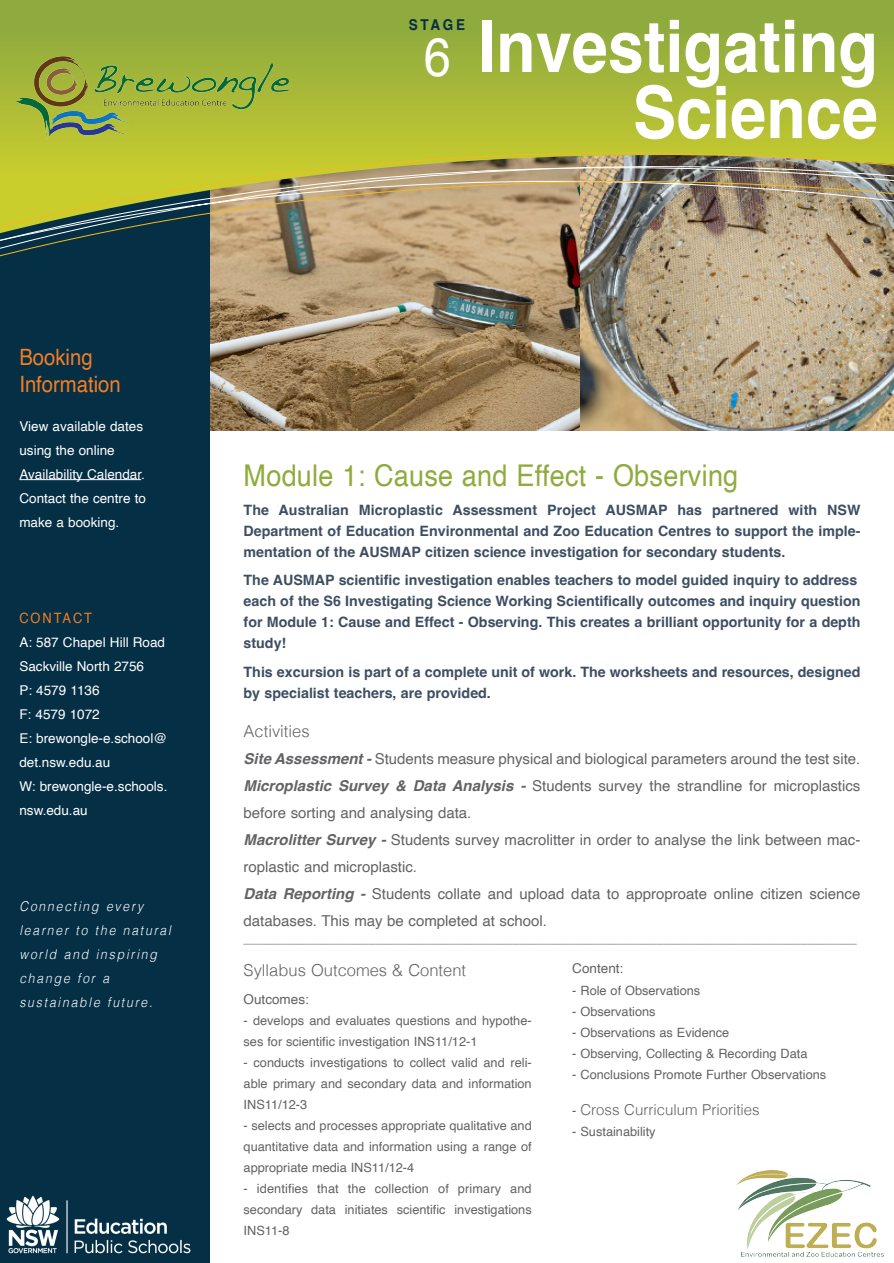
<style>
.page{position:relative;width:894px;height:1263px;background:#fff}
.page>*{position:absolute;margin:0;border:0;box-sizing:border-box;transform-origin:0 0}
.t1{font:700 72px "Helvetica";color:#fff;scale:.9 1}
.t2{font:54px "Helvetica";color:#fff;scale:.9 1}
.t3{font:30px "Helvetica";letter-spacing:.01em;color:#8fab3d;scale:.9 1}
.t4{font:22.5px/27.2px "Helvetica";color:#f47d25;scale:.9 1}
.t5{font:300 16.5px "Helvetica";color:#636366}
.t6{font:15px/27px "Helvetica";color:#636366}
.t7{font:300 15px "Helvetica";color:#636366}
.t8{font:700 15px "Helvetica";letter-spacing:.2em;color:#052f45;scale:.9 1}
.t9{font:700 14.25px/21px "Helvetica";color:#3e4e62;text-align:justify}
.t10{font:14.25px "Helvetica";letter-spacing:.15em;color:#f47d25;scale:.9 1}
.t11{font:13.5px/24px "Helvetica";color:#fff}
.t12{font:italic 300 13.5px/24px "Helvetica";letter-spacing:.15em;color:#fff;scale:.9 1}
.t13{font:13.5px "Helvetica";color:#636366}
.t14{font:12.75px/21px "Helvetica";color:#636366;text-align:justify}
.t15{font:11.25px "Helvetica";color:#636366}
.s1{font-weight:700;font-style:italic}
.s2{font-weight:400;font-size:12.75px}
</style>
<div class="page">
<img style="left:578px;top:278px;width:315px;height:152px">
<img style="left:209px;top:278px;width:369px;height:152px">
<div style="left:0;top:49px;width:209px;height:1214px;background:#052f45"></div>
<svg style="left:0;top:0;width:893px;height:122px;background:#9bb13a"></svg>
<img style="left:0;top:122px;width:893px;height:156px">
<hr style="left:19px;top:479px;width:122px;height:1px;background:#fff">
<img style="left:16px;top:27px;width:343px;height:112px">
<img style="left:7px;top:1195px;width:184px;height:58px">
<img style="left:736px;top:1170px;width:148px;height:87px">
<p class="t8" style="left:408px;top:15px;width:64px">STAGE</p>
<p class="t2" style="left:423px;top:16px;width:32px">6</p>
<p class="t1" style="left:478px;top:3px;width:446px">Investigating</p>
<p class="t1" style="left:632px;top:69px;width:274px">Science</p>
<p class="t4" style="left:19px;top:344px;width:114px">Booking<br>Information</p>
<p class="t11" style="left:19px;top:414px;width:128px">View available dates using the online<br>Availability Calendar.<br>Contact the centre to make a booking.</p>
<p class="t10" style="left:19px;top:606px;width:82px">CONTACT</p>
<p class="t11" style="left:19px;top:630px;width:147px">A: 587 Chapel Hill Road</p>
<p class="t11" style="left:19px;top:654px;width:126px">Sackville North 2756</p>
<p class="t11" style="left:19px;top:678px;width:82px">P: 4579 1136</p>
<p class="t11" style="left:19px;top:702px;width:82px">F: 4579 1072</p>
<p class="t11" style="left:19px;top:726px;width:149px">E: brewongle-e.school@ det.nsw.edu.au</p>
<p class="t11" style="left:19px;top:774px;width:149px">W: brewongle-e.schools. nsw.edu.au</p>
<p class="t12" style="left:19px;top:893px;width:170px">Connecting every learner to the natural world and inspiring change for a</p>
<p class="t12" style="left:19px;top:989px;width:149px">sustainable future.</p>
<p class="t3" style="left:243px;top:452px;width:551px">Module 1: Cause and Effect - Observing</p>
<p class="t9" style="left:243px;top:501px;width:618px">The Australian Microplastic Assessment Project AUSMAP has partnered with NSW Department of Education Environmental and Zoo Education Centres to support the imple&shy;mentation of the AUSMAP citizen science investigation for secondary students.</p>
<p class="t9" style="left:243px;top:571px;width:615px">The AUSMAP scientific investigation enables teachers to model guided inquiry to address</p>
<p class="t9" style="left:243px;top:592px;width:618px">each of the S6 Investigating Science Working Scientifically outcomes and inquiry question for Module 1: Cause and Effect - Observing. This creates a brilliant opportunity for a depth study!</p>
<p class="t9" style="left:243px;top:663px;width:618px">This excursion is part of a complete unit of work. The worksheets and resources, designed by specialist teachers, are provided.</p>
<p class="t5" style="left:243px;top:717px;width:68px">Activities</p>
<p class="t6" style="left:243px;top:745px;width:618px"><span class="s1">Site Assessment -</span> Students measure physical and biological parameters around the test site.</p>
<p class="t6" style="left:243px;top:772px;width:618px"><span class="s1">Microplastic Survey &amp; Data Analysis -</span> Students survey the strandline for microplastics before sorting and analysing data.</p>
<p class="t6" style="left:243px;top:826px;width:618px"><span class="s1">Macrolitter Survey -</span> Students survey macrolitter in order to analyse the link between mac&shy;roplastic and microplastic.</p>
<p class="t6" style="left:243px;top:880px;width:618px"><span class="s1">Data Reporting -</span> Students collate and upload data to approproate online citizen science databases. This may be completed at school.</p>
<p class="t15" style="left:243px;top:930px;width:614px">__________________________________________________________________________________________________</p>
<p class="t5" style="left:243px;top:955px;width:224px">Syllabus Outcomes &amp; Content</p>
<p class="t13" style="left:243px;top:989px;width:67px">Outcomes:</p>
<p class="t14" style="left:243px;top:1010px;width:289px">- develops and evaluates questions and hypothe&shy;ses for scientific investigation INS11/12-1</p>
<p class="t14" style="left:243px;top:1052px;width:289px">- conducts investigations to collect valid and reli&shy;able primary and secondary data and information INS11/12-3</p>
<p class="t14" style="left:243px;top:1115px;width:289px">- selects and processes appropriate qualitative and quantitative data and information using a range of appropriate media INS11/12-4</p>
<p class="t14" style="left:243px;top:1178px;width:289px">- identifies that the collection of primary and secondary data initiates scientific investigations INS11-8</p>
<p class="t13" style="left:572px;top:958px;width:53px">Content:</p>
<p class="t14" style="left:572px;top:980px;width:129px">- Role of Observations</p>
<p class="t14" style="left:572px;top:1001px;width:85px">- Observations</p>
<p class="t14" style="left:572px;top:1022px;width:158px">- Observations as Evidence</p>
<p class="t14" style="left:572px;top:1043px;width:236px">- Observing, Collecting &amp; Recording Data</p>
<p class="t14" style="left:572px;top:1064px;width:255px">- Conclusions Promote Further Observations</p>
<p class="t7" style="left:572px;top:1096px;width:189px"><span class="s2">-</span> Cross Curriculum Priorities</p>
<p class="t14" style="left:572px;top:1121px;width:85px">- Sustainability</p>
</div>
